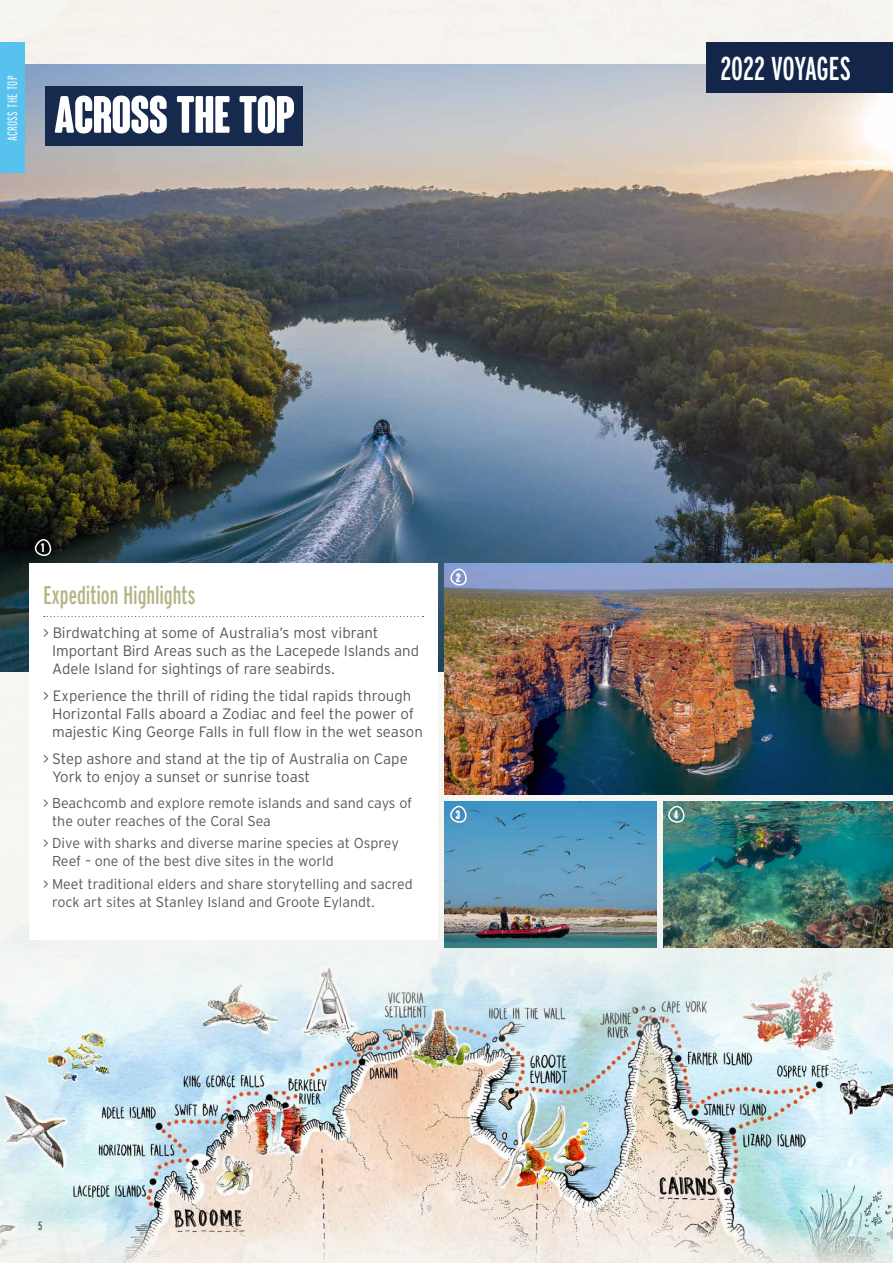
<style>
.page{position:relative;width:893px;height:1263px;background:#f7f4ef}
.page>*{position:absolute;margin:0;border:0;box-sizing:border-box;transform-origin:0 0}
.t1{font:700 condensed 51px "Coluna Rounded";letter-spacing:-.005em;color:#fff}
.t2{font:extra-condensed 33px "Interstate";letter-spacing:-.005em;color:#fff}
.t3{font:extra-condensed 25.5px "Interstate";letter-spacing:-.005em;color:#b4b585}
.t4{font:300 15px/18px "Interstate";color:#58595b}
.t5{font:300 14.25px/18px "Interstate";color:#58595b}
.t6{font:300 extra-condensed 13.5px "Interstate";letter-spacing:.025em;color:#fff}
.t7{font:700 condensed 12px "Coluna Rounded";color:#fff}
.t8{font:extra-condensed 12px "Interstate";color:#58595b}
</style>
<div class="page">
<img style="left:0;top:866px;width:893px;height:397px">
<img style="left:0;top:65px;width:893px;height:606px">
<svg style="left:34px;top:538px;width:17px;height:19px"></svg>
<img style="left:445px;top:563px;width:448px;height:231px">
<svg style="left:449px;top:568px;width:17px;height:18px"></svg>
<div style="left:45px;top:86px;width:258px;height:60px;background:#152a4c"></div>
<div style="left:30px;top:563px;width:408px;height:376px;background:#fff"></div>
<svg style="left:44px;top:616px;width:380px;height:1px"></svg>
<div style="left:0;top:43px;width:24px;height:130px;background:#58c2ef"></div>
<img style="left:445px;top:801px;width:211px;height:146px">
<img style="left:664px;top:801px;width:229px;height:147px">
<svg style="left:449px;top:805px;width:17px;height:19px"></svg>
<svg style="left:667px;top:805px;width:17px;height:19px"></svg>
<div style="left:706px;top:42px;width:187px;height:51px;background:#132549"></div>
<p class="t6" style="left:4px;top:141px;width:67px;rotate:-90deg">ACROSS THE TOP</p>
<h1 class="t1" style="left:54px;top:87px;width:242px">ACROSS THE TOP</h1>
<h2 class="t2" style="left:720px;top:48px;width:132px">2022 VOYAGES</h2>
<p class="t7" style="left:41px;top:541px;width:5px">1</p>
<h3 class="t3" style="left:43px;top:579px;width:154px">Expedition Highlights</h3>
<p class="t4" style="left:52px;top:624px;width:369px;text-indent:-9px">&gt; Birdwatching at some of Australia’s most vibrant<br>Important Bird Areas such as the Lacepede Islands and<br>Adele Island for sightings of rare seabirds.</p>
<p class="t4" style="left:52px;top:687px;width:372px;text-indent:-9px">&gt; Experience the thrill of riding the tidal rapids through<br>Horizontal Falls aboard a Zodiac and feel the power of majestic King George Falls in full flow in the wet season</p>
<p class="t4" style="left:52px;top:749px;width:357px;text-indent:-9px">&gt; Step ashore and stand at the tip of Australia on Cape<br>York to enjoy a sunset or sunrise toast</p>
<p class="t5" style="left:52px;top:794px;width:362px;text-indent:-9px">&gt; Beachcomb and explore remote islands and sand cays of the outer reaches of the Coral Sea</p>
<p class="t5" style="left:52px;top:834px;width:348px;text-indent:-9px">&gt; Dive with sharks and diverse marine species at Osprey<br>Reef – one of the best dive sites in the world</p>
<p class="t5" style="left:52px;top:874px;width:362px;text-indent:-9px">&gt; Meet traditional elders and share storytelling and sacred rock art sites at Stanley Island and Groote Eylandt.</p>
<p class="t7" style="left:456px;top:571px;width:6px">2</p>
<p class="t7" style="left:456px;top:808px;width:6px">3</p>
<p class="t7" style="left:674px;top:808px;width:6px">4</p>
<p class="t8" style="left:38px;top:1218px;width:6px">5</p>
</div>
